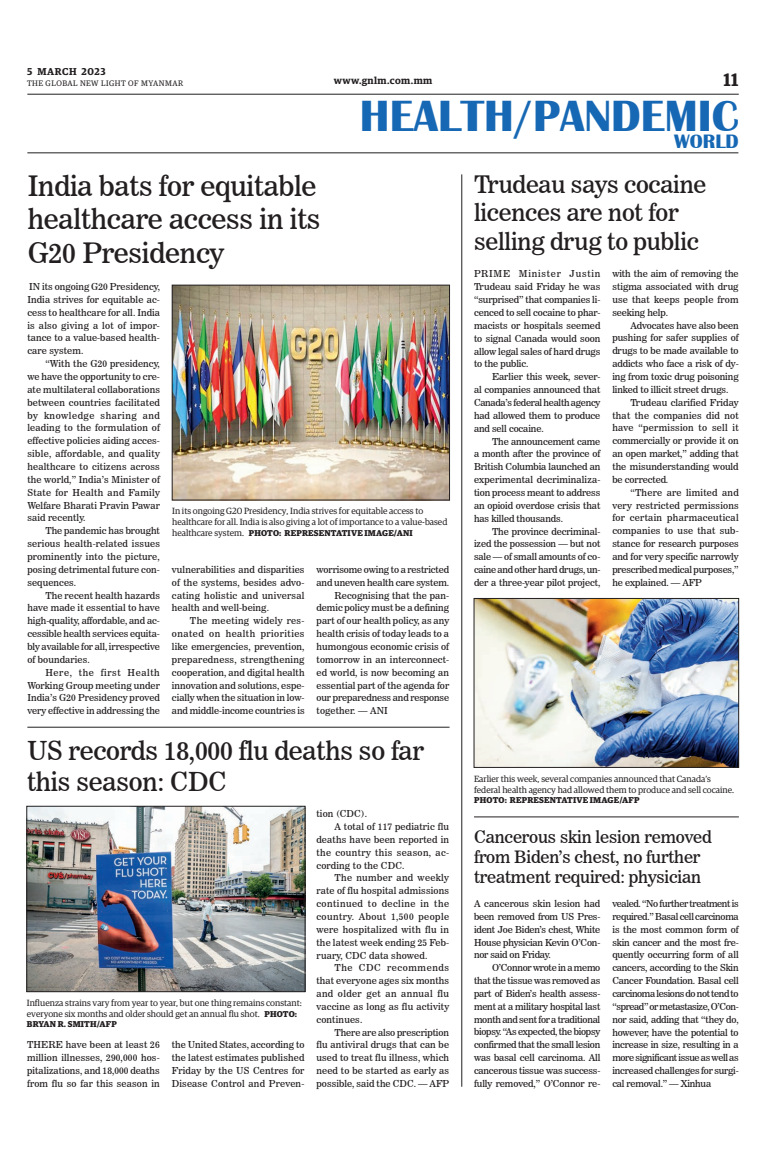
<style>
.page{position:relative;width:773px;height:1152px;background:#fff}
.page>*{position:absolute;margin:0;border:0;box-sizing:border-box;transform-origin:0 0}
.t1{font:700 45px "Britannic";color:#1768b4}
._3_Clm_Head{font:28px/33.6px "News 706 BT Roman C";letter-spacing:-.01em;color:#231f20}
._2_Clm_Head{font:26px/31.2px "News 706 BT Roman C";letter-spacing:-.01em;color:#231f20}
._3_Clm_Head-2{font:24px/28.8px "News 706 BT Roman C";letter-spacing:-.01em;color:#231f20}
.t2{font:700 20px "Britannic";color:#1768b4}
.t3{font:600 18px "Guardian Egyp";color:#231f20}
._2_Clm_Head-2{font:17px/20.4px "News 706 BT Roman C";letter-spacing:-.01em;color:#231f20}
.t4{font:600 10px "Guardian Egyp";letter-spacing:.05em;color:#231f20}
._2nd_Body{font:9.5px/12.9px "News 706 BT Roman C";letter-spacing:-.005em;color:#231f20;text-align:justify}
.Normal_Para{font:9.5px/12.9px "News 706 BT Roman C";letter-spacing:.01em;color:#231f20;text-align:justify}
.t5{font:9px/10.8px "Guardian Egyp";color:#231f20}
.t6{font:700 8.5px "Guardian Egyp";letter-spacing:.02em;color:#231f20}
.t7{font:8px "Guardian Egyp";letter-spacing:.06em;color:#231f20}
.s1{font-weight:400;font-size:9px}
.s2{font-weight:700;font-size:8.5px}
</style>
<div class="page">
<hr style="left:27px;top:94px;width:711px;height:1px;background:#231f20">
<hr style="left:27px;top:153px;width:711px;height:1px;background:#231f20">
<img style="left:174px;top:287px;width:273px;height:211px">
<div style="left:172px;top:285px;width:277px;height:215px;border:1px solid #231f20"></div>
<img style="left:476px;top:600px;width:260px;height:166px">
<div style="left:474px;top:598px;width:264px;height:170px;border:1px solid #231f20"></div>
<img style="left:29px;top:808px;width:274px;height:182px">
<div style="left:27px;top:806px;width:278px;height:186px;border:1px solid #231f20"></div>
<hr style="left:461px;top:174px;width:1px;height:913px;background:#231f20">
<hr style="left:27px;top:727px;width:422px;height:1px;background:#231f20">
<hr style="left:474px;top:817px;width:264px;height:1px;background:#231f20">
<p class="t4" style="left:27px;top:64px;width:80px">5 MARCH 2023</p>
<p class="t7" style="left:27px;top:78px;width:158px">THE GLOBAL NEW LIGHT OF MYANMAR</p>
<p class="t4" style="left:334px;top:73px;width:100px">www.gnlm.com.mm</p>
<h3 class="t3" style="left:723px;top:67px;width:16px">11</h3>
<h1 class="t1" style="left:360px;top:91px;width:380px">HEALTH/PANDEMIC</h1>
<h3 class="t2" style="left:674px;top:130px;width:66px">WORLD</h3>
<p class="_3_Clm_Head" style="left:28px;top:169px;width:294px">India bats for equitable healthcare access in its<br>G20 Presidency</p>
<p class="Normal_Para" style="left:27px;top:280px;width:134px">IN its ongoing G20 Presidency, India strives for equitable ac&shy;cess to healthcare for all. India is also giving a lot of impor&shy;tance to a value-based health&shy;care system.</p>
<p class="_2nd_Body" style="left:27px;top:357px;width:134px;text-indent:18px">“With the G20 presidency, we have the opportunity to cre&shy;ate multilateral collaborations between countries facilitated by knowledge sharing and leading to the formulation of effective policies aiding acces&shy;sible, affordable, and quality healthcare to citizens across the world,” India’s Minister of State for Health and Family Welfare Bharati Pravin Pawar said recently.</p>
<p class="_2nd_Body" style="left:27px;top:524px;width:134px;text-indent:18px">The pandemic has brought serious health-related issues prominently into the picture, posing detrimental future con&shy;sequences.</p>
<p class="_2nd_Body" style="left:27px;top:589px;width:134px;text-indent:18px">The recent health hazards have made it essential to have high-quality, affordable, and ac&shy;cessible health services equita&shy;bly available for all, irrespective of boundaries.</p>
<p class="_2nd_Body" style="left:27px;top:666px;width:134px;text-indent:18px">Here, the first Health Working Group meeting under India’s G20 Presidency proved very effective in addressing the</p>
<p class="t5" style="left:172px;top:505px;width:277px">In its ongoing G20 Presidency, India strives for equitable access to healthcare for all. India is also giving a lot of importance to a value-based</p>
<p class="t6" style="left:172px;top:526px;width:242px"><span class="s1">healthcare system.</span> PHOTO: REPRESENTATIVE IMAGE/ANI</p>
<p class="_2nd_Body" style="left:172px;top:563px;width:134px">vulnerabilities and disparities of the systems, besides advo&shy;cating holistic and universal health and well-being.</p>
<p class="_2nd_Body" style="left:172px;top:614px;width:134px;text-indent:18px">The meeting widely res&shy;onated on health priorities like emergencies, prevention, preparedness, strengthening cooperation, and digital health innovation and solutions, espe&shy;cially when the situation in low&shy;and middle-income countries is</p>
<p class="_2nd_Body" style="left:316px;top:563px;width:134px">worrisome owing to a restricted and uneven health care system.</p>
<p class="_2nd_Body" style="left:316px;top:589px;width:134px;text-indent:18px">Recognising that the pan&shy;demic policy must be a defining part of our health policy, as any health crisis of today leads to a humongous economic crisis of tomorrow in an interconnect&shy;ed world, is now becoming an essential part of the agenda for our preparedness and response together. — ANI</p>
<p class="_2_Clm_Head" style="left:27px;top:735px;width:398px">US records 18,000 flu deaths so far this season: CDC</p>
<p class="t5" style="left:27px;top:997px;width:276px">Influenza strains vary from year to year, but one thing remains constant: everyone six months and older should get an annual flu shot. <span class="s2">PHOTO:</span></p>
<p class="t6" style="left:27px;top:1018px;width:92px">BRYAN R. SMITH/AFP</p>
<p class="Normal_Para" style="left:27px;top:1039px;width:134px">THERE have been at least 26 million illnesses, 290,000 hos&shy;pitalizations, and 18,000 deaths from flu so far this season in</p>
<p class="Normal_Para" style="left:172px;top:1039px;width:134px">the United States, according to the latest estimates published Friday by the US Centres for Disease Control and Preven-</p>
<p class="Normal_Para" style="left:316px;top:807px;width:52px">tion (CDC).</p>
<p class="_2nd_Body" style="left:316px;top:820px;width:134px;text-indent:18px">A total of 117 pediatric flu deaths have been reported in the country this season, ac&shy;cording to the CDC.</p>
<p class="_2nd_Body" style="left:316px;top:871px;width:134px;text-indent:18px">The number and weekly rate of flu hospital admissions continued to decline in the country. About 1,500 people were hospitalized with flu in the latest week ending 25 Feb&shy;ruary, CDC data showed.</p>
<p class="_2nd_Body" style="left:316px;top:961px;width:134px;text-indent:18px">The CDC recommends that everyone ages six months and older get an annual flu vaccine as long as flu activity continues.</p>
<p class="_2nd_Body" style="left:316px;top:1026px;width:134px;text-indent:18px">There are also prescription flu antiviral drugs that can be used to treat flu illness, which need to be started as early as possible, said the CDC. — AFP</p>
<p class="_3_Clm_Head-2" style="left:474px;top:170px;width:234px">Trudeau says cocaine licences are not for selling drug to public</p>
<p class="Normal_Para" style="left:474px;top:268px;width:128px">PRIME Minister Justin Trudeau said Friday he was “surprised” that companies li&shy;cenced to sell cocaine to phar&shy;macists or hospitals seemed to signal Canada would soon allow legal sales of hard drugs to the public.</p>
<p class="_2nd_Body" style="left:474px;top:370px;width:128px;text-indent:18px">Earlier this week, sever&shy;al companies announced that Canada’s federal health agency had allowed them to produce and sell cocaine.</p>
<p class="_2nd_Body" style="left:474px;top:435px;width:128px;text-indent:18px">The announcement came a month after the province of British Columbia launched an experimental decriminaliza&shy;tion process meant to address an opioid overdose crisis that has killed thousands.</p>
<p class="_2nd_Body" style="left:474px;top:525px;width:128px;text-indent:18px">The province decriminal&shy;ized the possession — but not sale — of small amounts of co&shy;caine and other hard drugs, un&shy;der a three-year pilot project,</p>
<p class="_2nd_Body" style="left:612px;top:267px;width:128px">with the aim of removing the stigma associated with drug use that keeps people from seeking help.</p>
<p class="_2nd_Body" style="left:612px;top:319px;width:128px;text-indent:18px">Advocates have also been pushing for safer supplies of drugs to be made available to addicts who face a risk of dy&shy;ing from toxic drug poisoning linked to illicit street drugs.</p>
<p class="_2nd_Body" style="left:612px;top:396px;width:128px;text-indent:18px">Trudeau clarified Friday that the companies did not have “permission to sell it commercially or provide it on an open market,” adding that the misunderstanding would be corrected.</p>
<p class="_2nd_Body" style="left:612px;top:486px;width:128px;text-indent:18px">“There are limited and very restricted permissions for certain pharmaceutical companies to use that sub&shy;stance for research purposes and for very specific narrowly prescribed medical purposes,” he explained. — AFP</p>
<p class="t5" style="left:474px;top:773px;width:262px">Earlier this week, several companies announced that Canada’s federal health agency had allowed them to produce and sell cocaine.</p>
<p class="t6" style="left:474px;top:794px;width:167px">PHOTO: REPRESENTATIVE IMAGE/AFP</p>
<p class="_2_Clm_Head-2" style="left:474px;top:826px;width:239px">Cancerous skin lesion removed from Biden’s chest, no further treatment required: physician</p>
<p class="Normal_Para" style="left:474px;top:897px;width:128px">A cancerous skin lesion had been removed from US Pres&shy;ident Joe Biden’s chest, White House physician Kevin O’Con&shy;nor said on Friday.</p>
<p class="_2nd_Body" style="left:474px;top:961px;width:128px;text-indent:18px">O’Connor wrote in a memo that the tissue was removed as part of Biden’s health assess&shy;ment at a military hospital last month and sent for a traditional biopsy. “As expected, the biopsy confirmed that the small lesion was basal cell carcinoma. All cancerous tissue was success&shy;fully removed,” O’Connor re-</p>
<p class="_2nd_Body" style="left:612px;top:897px;width:128px">vealed. “No further treatment is required.” Basal cell carcinoma is the most common form of skin cancer and the most fre&shy;quently occurring form of all cancers, according to the Skin Cancer Foundation. Basal cell carcinoma lesions do not tend to “spread” or metastasize, O’Con&shy;nor said, adding that “they do, however, have the potential to increase in size, resulting in a more significant issue as well as increased challenges for surgi&shy;cal removal.” — Xinhua</p>
</div>
